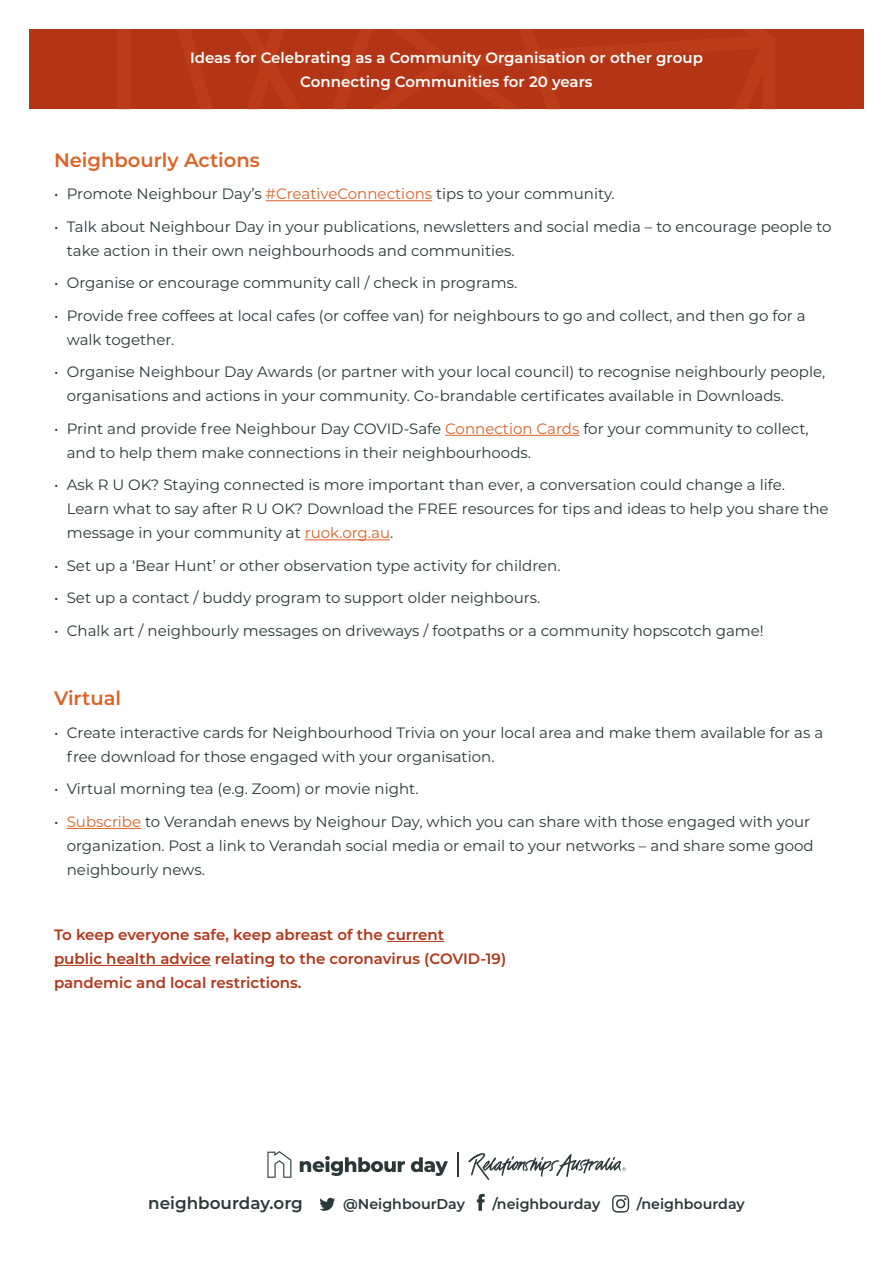
<style>
.page{position:relative;width:893px;height:1263px;background:#fff}
.page>*{position:absolute;margin:0;border:0;box-sizing:border-box;transform-origin:0 0}
.t1{font:600 19.5px "Montserrat";color:#de6126}
.t2{font:600 16.8px "Montserrat";color:#293838}
.t3{font:15px/24px "Montserrat";color:#293838}
.t4{font:600 15px/24px "Montserrat";color:#b43416}
.t5{font:600 15px/24px "Montserrat";color:#fff;text-align:center}
.t6{font:600 14.25px "Montserrat";color:#293838}
.s1{color:#de6126}
</style>
<div class="page">
<div style="left:29px;top:30px;width:834px;height:79px;background:#b43416"></div>
<hr style="left:266px;top:200px;width:166px;height:1px;background:#de6126">
<hr style="left:445px;top:435px;width:134px;height:1px;background:#de6126">
<hr style="left:305px;top:539px;width:85px;height:1px;background:#de6126">
<hr style="left:67px;top:828px;width:74px;height:1px;background:#de6126">
<hr style="left:387px;top:941px;width:57px;height:1px;background:#b43416">
<hr style="left:54px;top:965px;width:157px;height:1px;background:#b43416">
<svg style="left:319px;top:1198px;width:16px;height:13px"></svg>
<svg style="left:477px;top:1194px;width:8px;height:17px"></svg>
<svg style="left:612px;top:1195px;width:17px;height:17px"></svg>
<svg style="left:300px;top:1156px;width:105px;height:20px"></svg>
<svg style="left:411px;top:1157px;width:37px;height:19px"></svg>
<svg style="left:458px;top:1152px;width:1px;height:25px"></svg>
<svg style="left:468px;top:1153px;width:158px;height:27px"></svg>
<svg style="left:267px;top:1151px;width:24px;height:27px"></svg>
<p class="t5" style="left:190px;top:45px;width:514px">Ideas for Celebrating as a Community Organisation or other group<br>Connecting Communities for 20 years</p>
<h1 class="t1" style="left:54px;top:146px;width:207px">Neighbourly Actions</h1>
<p class="t3" style="left:54px;top:181px;width:562px">• Promote Neighbour Day’s <span class="s1">#CreativeConnections</span> tips to your community.</p>
<p class="t3" style="left:67px;top:214px;width:766px;text-indent:-13px">• Talk about Neighbour Day in your publications, newsletters and social media – to encourage people to take action in their own neighbourhoods and communities.</p>
<p class="t3" style="left:54px;top:270px;width:465px">• Organise or encourage community call / check in programs.</p>
<p class="t3" style="left:67px;top:303px;width:740px;text-indent:-13px">• Provide free coffees at local cafes (or coffee van) for neighbours to go and collect, and then go for a walk together.</p>
<p class="t3" style="left:67px;top:359px;width:760px;text-indent:-13px">• Organise Neighbour Day Awards (or partner with your local council) to recognise neighbourly people, organisations and actions in your community. Co-brandable certificates available in Downloads.</p>
<p class="t3" style="left:67px;top:416px;width:743px;text-indent:-13px">• Print and provide free Neighbour Day COVID-Safe <span class="s1">Connection Cards</span> for your community to collect, and to help them make connections in their neighbourhoods.</p>
<p class="t3" style="left:67px;top:472px;width:763px;text-indent:-13px">• Ask R U OK? Staying connected is more important than ever, a conversation could change a life.<br>Learn what to say after R U OK? Download the FREE resources for tips and ideas to help you share the message in your community at <span class="s1">ruok.org.au</span>.</p>
<p class="t3" style="left:54px;top:553px;width:508px">• Set up a ‘Bear Hunt’ or other observation type activity for children.</p>
<p class="t3" style="left:54px;top:585px;width:488px">• Set up a contact / buddy program to support older neighbours.</p>
<p class="t3" style="left:54px;top:618px;width:711px">• Chalk art / neighbourly messages on driveways / footpaths or a community hopscotch game!</p>
<h1 class="t1" style="left:54px;top:685px;width:69px">Virtual</h1>
<p class="t3" style="left:67px;top:720px;width:758px;text-indent:-13px">• Create interactive cards for Neighbourhood Trivia on your local area and make them available for as a free download for those engaged with your organisation.</p>
<p class="t3" style="left:54px;top:776px;width:366px">• Virtual morning tea (e.g. Zoom) or movie night.</p>
<p class="t3" style="left:67px;top:809px;width:748px;text-indent:-13px">• <span class="s1">Subscribe</span> to Verandah enews by Neighour Day, which you can share with those engaged with your organization. Post a link to Verandah social media or email to your networks – and share some good neighbourly news.</p>
<p class="t4" style="left:54px;top:922px;width:454px">To keep everyone safe, keep abreast of the current<br>public health advice relating to the coronavirus (COVID-19) pandemic and local restrictions.</p>
<p class="t2" style="left:148px;top:1191px;width:156px">neighbourday.org</p>
<p class="t6" style="left:343px;top:1194px;width:123px">@NeighbourDay</p>
<p class="t6" style="left:492px;top:1194px;width:109px">/neighbourday</p>
<p class="t6" style="left:637px;top:1194px;width:109px">/neighbourday</p>
</div>
